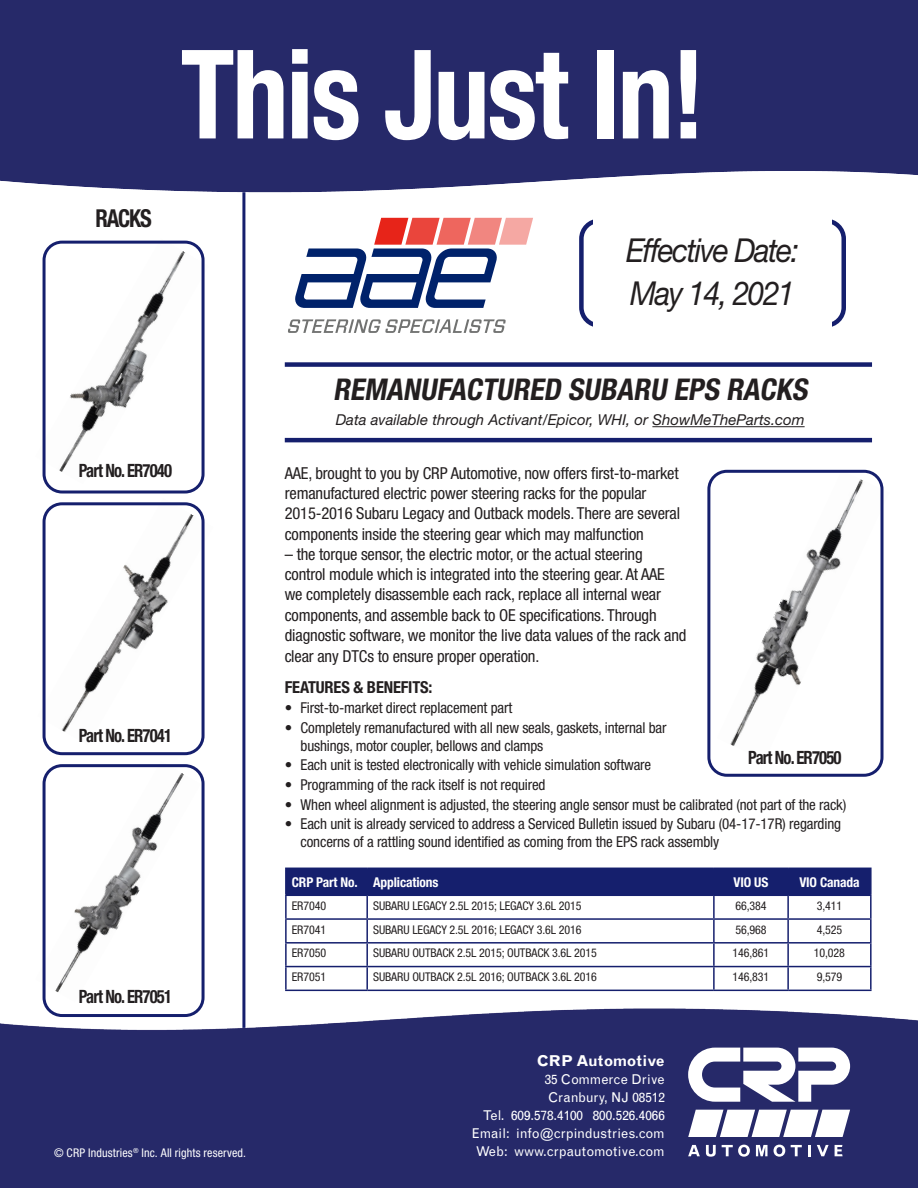
<style>
.page{position:relative;width:918px;height:1188px;background:#fff}
.page>*{position:absolute;margin:0;border:0;box-sizing:border-box;transform-origin:0 0}
.t1{font:700 condensed 123.75px "Helvetica Neue LT Std";letter-spacing:-.02em;color:#fff;scale:.91 1}
.t2{font:italic 33px "Helvetica Neue LT Std";letter-spacing:-.05em;color:#231f20;scale:.91 1}
.t3{font:italic 700 condensed 30px "Helvetica Neue LT Std";color:#231f20}
.t4{font:700 condensed 24.75px "Helvetica Neue LT Std";letter-spacing:-.05em;color:#231f20;scale:.91 1}
.t5{font:700 condensed 18.3px "Helvetica Neue LT Std";letter-spacing:-.05em;color:#231f20;scale:.91 1}
.t6{font:condensed 16.5px/20.4px "Helvetica Neue LT Std";letter-spacing:-.01em;color:#231f20}
.t7{font:700 condensed 16.5px "Helvetica Neue LT Std";letter-spacing:-.01em;color:#231f20}
.t8{font:condensed 15px/18px "Helvetica Neue LT Std";letter-spacing:-.01em;color:#231f20}
.t9{font:italic 15px "Helvetica Neue LT Std";color:#231f20}
.t10{font:700 15px "Grotesque MT Std";color:#fff}
.t11{font:13.5px/18px "Grotesque MT Std";color:#fff;text-align:right}
.t12{font:700 condensed 13.5px "Helvetica Neue LT Std";letter-spacing:-.01em;color:#fff}
.t13{font:condensed 12px "Helvetica Neue LT Std";letter-spacing:-.01em;color:#231f20}
.t14{font:condensed 12px "Helvetica Neue LT Std";letter-spacing:.01em;color:#fff}
</style>
<div class="page">
<hr style="left:242px;top:181px;width:3px;height:853px;background:#151f6d">
<img style="left:0;top:87px;width:918px;height:108px">
<div style="left:0;top:1136px;width:918px;height:52px;background:#262969"></div>
<img style="left:0;top:1006px;width:918px;height:130px">
<svg style="left:688px;top:1048px;width:162px;height:54px"></svg>
<svg style="left:688px;top:1145px;width:12px;height:11px"></svg>
<svg style="left:706px;top:1145px;width:10px;height:12px"></svg>
<svg style="left:722px;top:1145px;width:28px;height:12px"></svg>
<svg style="left:756px;top:1145px;width:12px;height:11px"></svg>
<svg style="left:774px;top:1145px;width:11px;height:12px"></svg>
<svg style="left:791px;top:1145px;width:11px;height:11px"></svg>
<svg style="left:808px;top:1145px;width:3px;height:11px"></svg>
<svg style="left:817px;top:1145px;width:12px;height:11px"></svg>
<svg style="left:835px;top:1145px;width:8px;height:11px"></svg>
<svg style="left:688px;top:1110px;width:162px;height:27px"></svg>
<div style="left:579px;top:219px;width:267px;height:109px;border:4px solid #151f6d;border-radius:18px"></div>
<div style="left:0;top:0;width:918px;height:87px;background:#262969"></div>
<svg style="left:295px;top:218px;width:238px;height:90px"></svg>
<svg style="left:288px;top:319px;width:218px;height:14px"></svg>
<div style="left:593px;top:198px;width:239px;height:150px;background:#fff"></div>
<div style="left:285px;top:362px;width:587px;height:5px;background:#151f6d"></div>
<hr style="left:285px;top:438px;width:587px;height:4px;background:#151f6d">
<hr style="left:652px;top:426px;width:153px;height:1px;background:#231f20">
<div style="left:287px;top:869px;width:583px;height:26px;background:#151f6d"></div>
<hr style="left:285px;top:868px;width:82px;height:1px;background:#151f6d">
<hr style="left:285px;top:869px;width:2px;height:26px;background:#151f6d">
<hr style="left:367px;top:868px;width:347px;height:1px;background:#151f6d">
<hr style="left:366px;top:869px;width:2px;height:26px;background:#151f6d">
<hr style="left:714px;top:868px;width:74px;height:1px;background:#151f6d">
<hr style="left:713px;top:869px;width:2px;height:26px;background:#151f6d">
<hr style="left:788px;top:868px;width:84px;height:1px;background:#151f6d">
<hr style="left:787px;top:869px;width:2px;height:26px;background:#151f6d">
<hr style="left:870px;top:869px;width:2px;height:26px;background:#151f6d">
<hr style="left:285px;top:895px;width:82px;height:1px;background:#151f6d">
<hr style="left:285px;top:896px;width:2px;height:22px;background:#151f6d">
<hr style="left:367px;top:895px;width:347px;height:1px;background:#151f6d">
<hr style="left:366px;top:896px;width:2px;height:22px;background:#151f6d">
<hr style="left:714px;top:895px;width:74px;height:1px;background:#151f6d">
<hr style="left:713px;top:896px;width:2px;height:22px;background:#151f6d">
<hr style="left:788px;top:895px;width:84px;height:1px;background:#151f6d">
<hr style="left:787px;top:896px;width:2px;height:22px;background:#151f6d">
<hr style="left:870px;top:896px;width:2px;height:22px;background:#151f6d">
<hr style="left:285px;top:918px;width:82px;height:2px;background:#151f6d">
<hr style="left:285px;top:920px;width:2px;height:22px;background:#151f6d">
<hr style="left:367px;top:918px;width:347px;height:2px;background:#151f6d">
<hr style="left:366px;top:920px;width:2px;height:22px;background:#151f6d">
<hr style="left:714px;top:918px;width:74px;height:2px;background:#151f6d">
<hr style="left:713px;top:920px;width:2px;height:22px;background:#151f6d">
<hr style="left:788px;top:918px;width:84px;height:2px;background:#151f6d">
<hr style="left:787px;top:920px;width:2px;height:22px;background:#151f6d">
<hr style="left:870px;top:920px;width:2px;height:22px;background:#151f6d">
<hr style="left:285px;top:942px;width:82px;height:2px;background:#151f6d">
<hr style="left:285px;top:944px;width:2px;height:22px;background:#151f6d">
<hr style="left:367px;top:942px;width:347px;height:2px;background:#151f6d">
<hr style="left:366px;top:944px;width:2px;height:22px;background:#151f6d">
<hr style="left:714px;top:942px;width:74px;height:2px;background:#151f6d">
<hr style="left:713px;top:944px;width:2px;height:22px;background:#151f6d">
<hr style="left:788px;top:942px;width:84px;height:2px;background:#151f6d">
<hr style="left:787px;top:944px;width:2px;height:22px;background:#151f6d">
<hr style="left:870px;top:944px;width:2px;height:22px;background:#151f6d">
<hr style="left:285px;top:966px;width:82px;height:1px;background:#151f6d">
<hr style="left:285px;top:967px;width:2px;height:23px;background:#151f6d">
<hr style="left:367px;top:966px;width:347px;height:1px;background:#151f6d">
<hr style="left:366px;top:967px;width:2px;height:23px;background:#151f6d">
<hr style="left:714px;top:966px;width:74px;height:1px;background:#151f6d">
<hr style="left:713px;top:967px;width:2px;height:23px;background:#151f6d">
<hr style="left:788px;top:966px;width:84px;height:1px;background:#151f6d">
<hr style="left:787px;top:967px;width:2px;height:23px;background:#151f6d">
<hr style="left:870px;top:967px;width:2px;height:23px;background:#151f6d">
<hr style="left:285px;top:990px;width:82px;height:1px;background:#151f6d">
<hr style="left:367px;top:990px;width:347px;height:1px;background:#151f6d">
<hr style="left:714px;top:990px;width:74px;height:1px;background:#151f6d">
<hr style="left:788px;top:990px;width:84px;height:1px;background:#151f6d">
<img style="left:42px;top:240px;width:159px;height:244px">
<img style="left:42px;top:506px;width:159px;height:239px">
<img style="left:42px;top:764px;width:159px;height:237px">
<img style="left:717px;top:470px;width:163px;height:276px">
<div style="left:43px;top:502px;width:162px;height:253px;border:3px solid #151f6d;border-radius:18px"></div>
<div style="left:43px;top:764px;width:162px;height:253px;border:3px solid #151f6d;border-radius:18px"></div>
<div style="left:43px;top:241px;width:162px;height:253px;border:3px solid #151f6d;border-radius:18px"></div>
<div style="left:707px;top:470px;width:177px;height:307px;border:3px solid #151f6d;border-radius:18px"></div>
<h1 class="t1" style="left:181px;top:20px;width:578px">This Just In!</h1>
<p class="t4" style="left:95px;top:203px;width:63px">RACKS</p>
<p class="t5" style="left:79px;top:459px;width:104px">Part No. ER7040</p>
<p class="t5" style="left:79px;top:724px;width:104px">Part No. ER7041</p>
<p class="t5" style="left:79px;top:986px;width:104px">Part No. ER7051</p>
<p class="t2" style="left:626px;top:231px;width:191px">Effective Date:</p>
<p class="t2" style="left:630px;top:274px;width:182px">May 14, 2021</p>
<p class="t3" style="left:333px;top:372px;width:481px">REMANUFACTURED SUBARU EPS RACKS</p>
<p class="t9" style="left:336px;top:411px;width:470px">Data available through Activant/Epicor, WHI, or ShowMeTheParts.com</p>
<p class="t6" style="left:285px;top:463px;width:397px">AAE, brought to you by CRP Automotive, now offers first-to-market remanufactured electric power steering racks for the popular 2015-2016 Subaru Legacy and Outback models. There are several components inside the steering gear which may malfunction</p>
<p class="t6" style="left:285px;top:544px;width:403px">– the torque sensor, the electric motor, or the actual steering control module which is integrated into the steering gear. At AAE we completely disassemble each rack, replace all internal wear components, and assemble back to OE specifications. Through diagnostic software, we monitor the live data values of the rack and clear any DTCs to ensure proper operation.</p>
<p class="t7" style="left:285px;top:677px;width:149px">FEATURES &amp; BENEFITS:</p>
<p class="t8" style="left:285px;top:699px;width:229px">• First-to-market direct replacement part</p>
<p class="t8" style="left:301px;top:718px;width:367px;text-indent:-16px">• Completely remanufactured with all new seals, gaskets, internal bar bushings, motor coupler, bellows and clamps</p>
<p class="t8" style="left:285px;top:756px;width:368px">• Each unit is tested electronically with vehicle simulation software</p>
<p class="t8" style="left:285px;top:776px;width:262px">• Programming of the rack itself is not required</p>
<p class="t8" style="left:285px;top:795px;width:563px">• When wheel alignment is adjusted, the steering angle sensor must be calibrated (not part of the rack)</p>
<p class="t8" style="left:301px;top:815px;width:542px;text-indent:-16px">• Each unit is already serviced to address a Serviced Bulletin issued by Subaru (04-17-17R) regarding concerns of a rattling sound identified as coming from the EPS rack assembly</p>
<p class="t5" style="left:748px;top:747px;width:104px">Part No. ER7050</p>
<p class="t12" style="left:292px;top:874px;width:67px">CRP Part No.</p>
<p class="t12" style="left:373px;top:874px;width:67px">Applications</p>
<p class="t12" style="left:734px;top:874px;width:36px">VIO US</p>
<p class="t12" style="left:799px;top:874px;width:62px">VIO Canada</p>
<p class="t13" style="left:292px;top:899px;width:36px">ER7040</p>
<p class="t13" style="left:373px;top:899px;width:210px">SUBARU LEGACY 2.5L 2015; LEGACY 3.6L 2015</p>
<p class="t13" style="left:735px;top:899px;width:33px">66,384</p>
<p class="t13" style="left:817px;top:899px;width:27px">3,411</p>
<p class="t13" style="left:292px;top:922px;width:36px">ER7041</p>
<p class="t13" style="left:373px;top:922px;width:210px">SUBARU LEGACY 2.5L 2016; LEGACY 3.6L 2016</p>
<p class="t13" style="left:735px;top:922px;width:33px">56,968</p>
<p class="t13" style="left:817px;top:922px;width:27px">4,525</p>
<p class="t13" style="left:292px;top:946px;width:36px">ER7050</p>
<p class="t13" style="left:373px;top:946px;width:225px">SUBARU OUTBACK 2.5L 2015; OUTBACK 3.6L 2015</p>
<p class="t13" style="left:733px;top:946px;width:38px">146,861</p>
<p class="t13" style="left:814px;top:946px;width:33px">10,028</p>
<p class="t13" style="left:292px;top:970px;width:36px">ER7051</p>
<p class="t13" style="left:373px;top:970px;width:225px">SUBARU OUTBACK 2.5L 2016; OUTBACK 3.6L 2016</p>
<p class="t13" style="left:733px;top:970px;width:38px">146,831</p>
<p class="t13" style="left:817px;top:970px;width:27px">9,579</p>
<p class="t10" style="left:537px;top:1052px;width:129px">CRP Automotive</p>
<p class="t11" style="left:472px;top:1070px;width:195px">35 Commerce Drive<br>Cranbury, NJ 08512<br>Tel. 609.578.4100 800.526.4066<br>Email: info@crpindustries.com</p>
<p class="t14" style="left:54px;top:1145px;width:193px">© CRP Industries<sup>®</sup> Inc. All rights reserved.</p>
<p class="t11" style="left:476px;top:1142px;width:191px">Web: www.crpautomotive.com</p>
</div>
